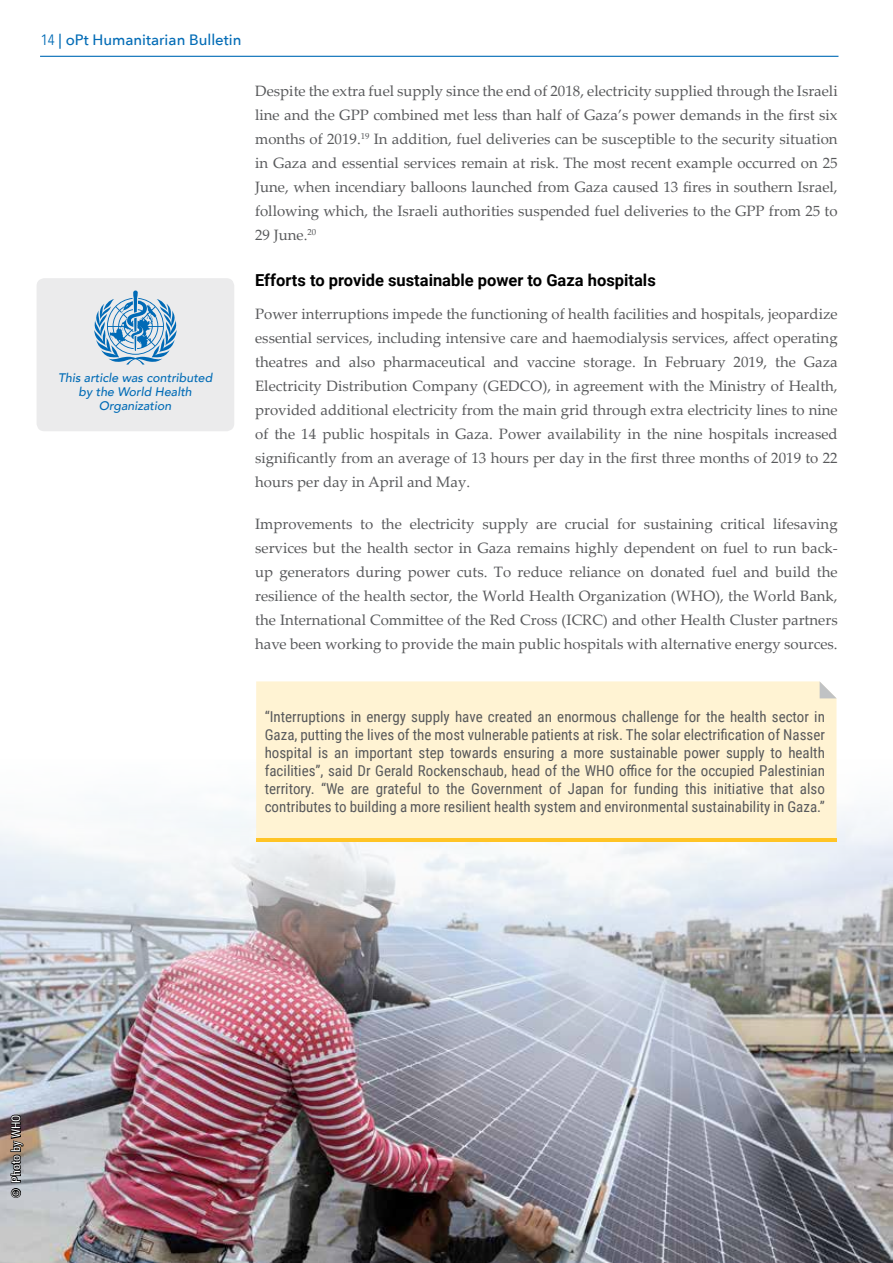
<style>
.page{position:relative;width:893px;height:1263px;background:#fff}
.page>*{position:absolute;margin:0;border:0;box-sizing:border-box;transform-origin:0 0}
.t1{font:700 16.5px "Roboto";color:#000}
.t2{font:15px/24px "Palatino Linotype";color:#58595b;text-align:justify}
.t3{font:15px/18px "Roboto Condensed";color:#58595b;text-align:justify}
.t4{font:500 15px "Avenir Next";color:#036cb6}
.t5{font:italic 500 12.45px/13.8px "Avenir";color:#026cb6;text-align:center}
.t6{font:12px "Roboto Condensed";color:#fff}
.s1{font-family:"Avenir Next Condensed";font-weight:400}
</style>
<div class="page">
<hr style="left:40px;top:56px;width:798px;height:1px;background:#036cb6">
<img style="left:0;top:759px;width:893px;height:504px">
<div style="left:256px;top:681px;width:580px;height:157px;background:#fff3d3"></div>
<svg style="left:820px;top:681px;width:16px;height:17px"></svg>
<hr style="left:256px;top:838px;width:581px;height:4px;background:#ffc425">
<svg style="left:5px;top:1113px;width:23px;height:86px"></svg>
<div style="left:37px;top:278px;width:197px;height:153px;background:#ebebec;border-radius:8px"></div>
<svg style="left:94px;top:291px;width:83px;height:74px"></svg>
<p class="t4" style="left:41px;top:27px;width:202px"><span class="s1">14</span> | oPt Humanitarian Bulletin</p>
<p class="t5" style="left:58px;top:371px;width:156px">This article was contributed by the World Health<br>Organization</p>
<p class="t2" style="left:255px;top:78px;width:584px">Despite the extra fuel supply since the end of 2018, electricity supplied through the Israeli line and the GPP combined met less than half of Gaza’s power demands in the first six months of 2019.<sup>19</sup> In addition, fuel deliveries can be susceptible to the security situation in Gaza and essential services remain at risk. The most recent example occurred on 25<br>June, when incendiary balloons launched from Gaza caused 13 fires in southern Israel, following which, the Israeli authorities suspended fuel deliveries to the GPP from 25 to 29 June.<sup>20</sup></p>
<p class="t1" style="left:255px;top:268px;width:402px">Efforts to provide sustainable power to Gaza hospitals</p>
<p class="t2" style="left:255px;top:301px;width:584px">Power interruptions impede the functioning of health facilities and hospitals, jeopardize essential services, including intensive care and haemodialysis services, affect operating theatres and also pharmaceutical and vaccine storage. In February 2019, the Gaza Electricity Distribution Company (GEDCO), in agreement with the Ministry of Health, provided additional electricity from the main grid through extra electricity lines to nine of the 14 public hospitals in Gaza. Power availability in the nine hospitals increased significantly from an average of 13 hours per day in the first three months of 2019 to 22 hours per day in April and May.</p>
<p class="t2" style="left:255px;top:511px;width:584px">Improvements to the electricity supply are crucial for sustaining critical lifesaving services but the health sector in Gaza remains highly dependent on fuel to run back&shy;up generators during power cuts. To reduce reliance on donated fuel and build the resilience of the health sector, the World Health Organization (WHO), the World Bank, the International Committee of the Red Cross (ICRC) and other Health Cluster partners have been working to provide the main public hospitals with alternative energy sources.</p>
<p class="t3" style="left:265px;top:707px;width:562px">“Interruptions in energy supply have created an enormous challenge for the health sector in Gaza, putting the lives of the most vulnerable patients at risk. The solar electrification of Nasser hospital is an important step towards ensuring a more sustainable power supply to health facilities”, said Dr Gerald Rockenschaub, head of the WHO office for the occupied Palestinian territory. “We are grateful to the Government of Japan for funding this initiative that also contributes to building a more resilient health system and environmental sustainability in Gaza.”</p>
<p class="t6" style="left:8px;top:1198px;width:84px;rotate:-90deg">© Photo by WHO</p>
</div>
